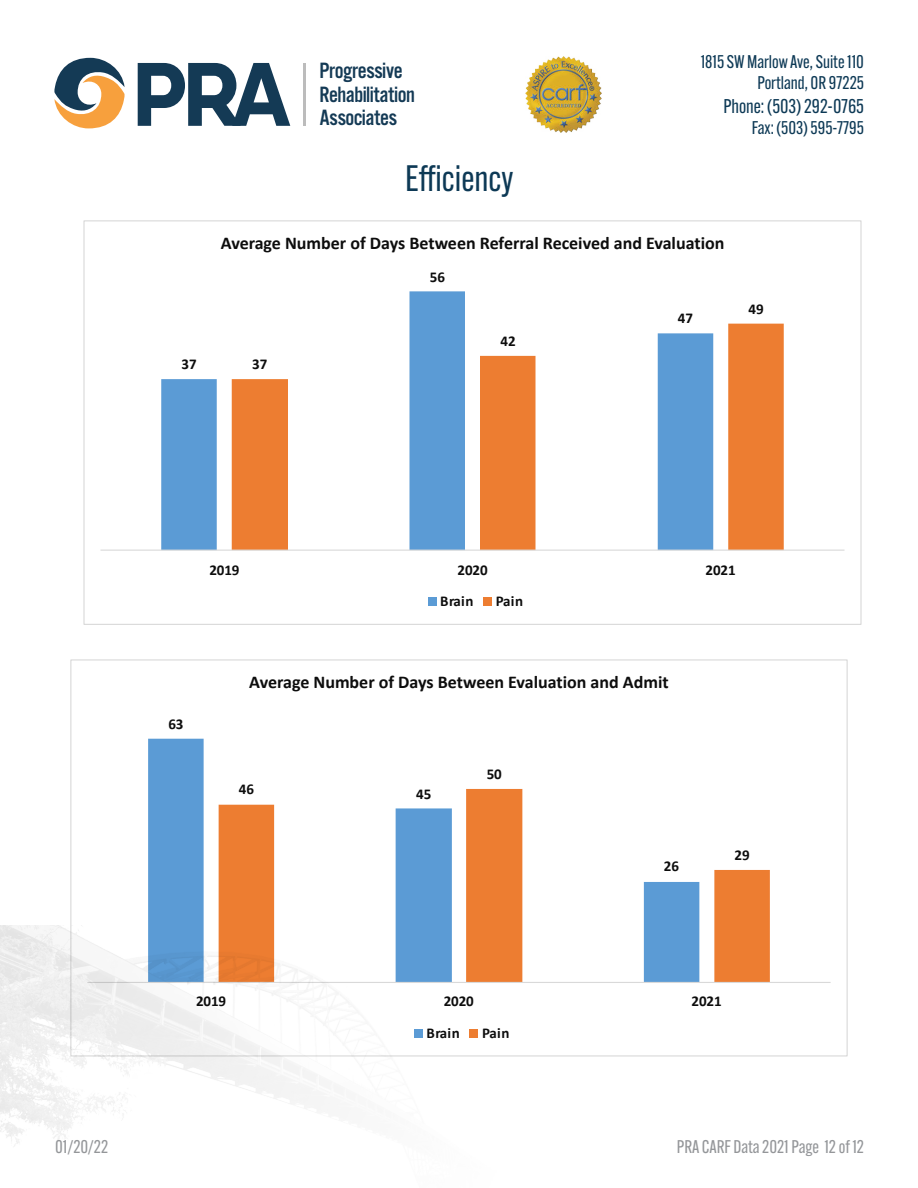
<style>
.page{position:relative;width:918px;height:1188px;background:#fff}
.page>*{position:absolute;margin:0;border:0;box-sizing:border-box;transform-origin:0 0}
.Address_Bar{font:36px "Alternate Gothic ATF";color:#0d3955}
.t1{font:22.95px/23.9px "Alternate Got No 3 D";letter-spacing:-.025em;color:#143a55}
.t2{font:19.5px "Alternate Gothic ATF";color:#0d3955}
.t3{font:700 18px "Calibri";color:#0d0d0d}
.t4{font:18px/21.6px "Alternate Gothic ATF";color:#0d3955;text-align:right}
.t5{font:18px "Alternate Gothic ATF";color:#949699}
.t6{font:700 15px "Calibri";letter-spacing:-.005em;color:#0d0d0d}
</style>
<div class="page">
<hr style="left:304px;top:63px;width:2px;height:63px;background:#bcbcbc">
<svg style="left:54px;top:58px;width:71px;height:70px"></svg>
<svg style="left:138px;top:63px;width:152px;height:63px"></svg>
<img style="left:525px;top:56px;width:77px;height:77px">
<svg style="left:161px;top:291px;width:304px;height:259px"></svg>
<svg style="left:232px;top:324px;width:552px;height:226px"></svg>
<hr style="left:100px;top:550px;width:744px;height:1px;background:#d9d9d9">
<div style="left:428px;top:597px;width:8px;height:9px;background:#5b9bd5"></div>
<div style="left:484px;top:597px;width:8px;height:9px;background:#ed7d31"></div>
<svg style="left:148px;top:739px;width:71px;height:243px;fill:#5b9bd5"></svg>
<svg style="left:219px;top:789px;width:551px;height:193px"></svg>
<hr style="left:87px;top:982px;width:744px;height:1px;background:#d9d9d9">
<div style="left:414px;top:1029px;width:9px;height:8px;background:#5b9bd5"></div>
<div style="left:470px;top:1029px;width:8px;height:8px;background:#ed7d31"></div>
<p class="t1" style="left:320px;top:59px;width:97px">Progressive<br>Rehabilitation<br>Associates</p>
<p class="t4" style="left:701px;top:50px;width:165px">1815 SW Marlow Ave, Suite 110<br>Portland, OR 97225</p>
<p class="t2" style="left:723px;top:94px;width:142px">Phone: (503) 292-0765</p>
<p class="t4" style="left:752px;top:117px;width:114px">Fax: (503) 595-7795</p>
<p class="Address_Bar" style="left:405px;top:156px;width:110px">Efficiency</p>
<p class="t3" style="left:221px;top:230px;width:505px">Average Number of Days Between Referral Received and Evaluation</p>
<p class="t6" style="left:182px;top:354px;width:17px">37</p>
<p class="t6" style="left:252px;top:354px;width:17px">37</p>
<p class="t6" style="left:430px;top:266px;width:17px">56</p>
<p class="t6" style="left:500px;top:331px;width:17px">42</p>
<p class="t6" style="left:678px;top:307px;width:17px">47</p>
<p class="t6" style="left:749px;top:298px;width:17px">49</p>
<p class="t6" style="left:209px;top:559px;width:32px">2019</p>
<p class="t6" style="left:458px;top:559px;width:32px">2020</p>
<p class="t6" style="left:706px;top:559px;width:32px">2021</p>
<p class="t6" style="left:440px;top:591px;width:35px">Brain</p>
<p class="t6" style="left:496px;top:591px;width:29px">Pain</p>
<p class="t6" style="left:168px;top:713px;width:17px">63</p>
<p class="t3" style="left:249px;top:669px;width:421px">Average Number of Days Between Evaluation and Admit</p>
<p class="t6" style="left:239px;top:779px;width:17px">46</p>
<p class="t6" style="left:416px;top:783px;width:17px">45</p>
<p class="t6" style="left:487px;top:764px;width:17px">50</p>
<p class="t6" style="left:664px;top:856px;width:17px">26</p>
<p class="t6" style="left:734px;top:845px;width:17px">29</p>
<p class="t6" style="left:196px;top:991px;width:32px">2019</p>
<p class="t6" style="left:444px;top:991px;width:32px">2020</p>
<p class="t6" style="left:692px;top:991px;width:32px">2021</p>
<p class="t6" style="left:426px;top:1022px;width:35px">Brain</p>
<p class="t6" style="left:482px;top:1022px;width:29px">Pain</p>
<p class="t5" style="left:55px;top:1136px;width:55px">01/20/22</p>
<p class="t5" style="left:677px;top:1136px;width:189px">PRA CARF Data 2021 Page 12 of 12</p>
</div>
